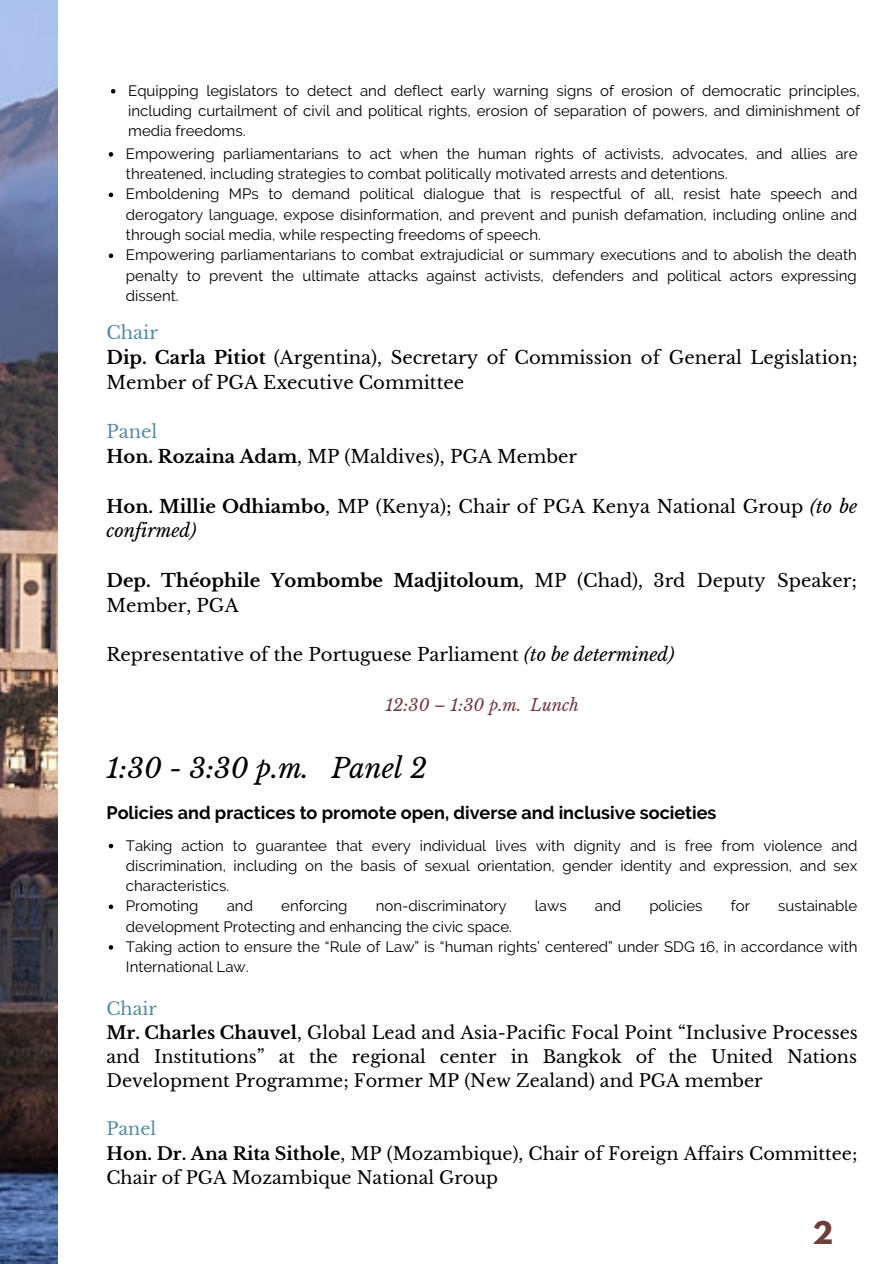
<style>
.page{position:relative;width:894px;height:1264px;background:#fff}
.page>*{position:absolute;margin:0;border:0;box-sizing:border-box;transform-origin:0 0}
.t1{font:700 27.75px "League Spartan";color:#703d3d}
.t2{font:italic 27px "Libre Baskerville";color:#000}
.t3{font:18px/24.8px "Libre Baskerville";color:#000}
.t4{font:700 18px "Raleway";color:#000}
.t5{font:17.55px/24.2px "Libre Baskerville";color:#000}
.t6{font:italic 16.5px "Libre Baskerville";color:#703d3d}
.t7{font:15px/20.2px "Raleway";color:#000}
.s1{color:#568ca6}
.s2{font-weight:700}
.s3{font-style:italic}
</style>
<div class="page">
<img style="left:0;top:0;width:57px;height:1263px">
<svg style="left:109px;top:843px;width:4px;height:5px"></svg>
<svg style="left:109px;top:904px;width:4px;height:5px"></svg>
<svg style="left:109px;top:945px;width:4px;height:4px"></svg>
<svg style="left:109px;top:152px;width:4px;height:5px"></svg>
<svg style="left:109px;top:193px;width:4px;height:4px"></svg>
<svg style="left:109px;top:253px;width:4px;height:5px"></svg>
<svg style="left:111px;top:89px;width:4px;height:4px"></svg>
<p class="t7" style="left:128px;top:80px;width:733px;text-align:justify">Equipping legislators to detect and deflect early warning signs of erosion of democratic principles, including curtailment of civil and political rights, erosion of separation of powers, and diminishment of media freedoms.</p>
<p class="t7" style="left:126px;top:143px;width:733px">Empowering parliamentarians to act when the human rights of activists, advocates, and allies are threatened, including strategies to combat politically motivated arrests and detentions.<br>Emboldening MPs to demand political dialogue that is respectful of all, resist hate speech and derogatory language, expose disinformation, and prevent and punish defamation, including online and through social media, while respecting freedoms of speech.<br>Empowering parliamentarians to combat extrajudicial or summary executions and to abolish the death penalty to prevent the ultimate attacks against activists, defenders and political actors expressing dissent.</p>
<p class="t3" style="left:106px;top:320px;width:752px"><span class="s1">Chair<br></span><span class="s2">Dip. Carla Pitiot</span> (Argentina), Secretary of Commission of General Legislation;<br>Member of PGA Executive Committee</p>
<p class="t3" style="left:106px;top:419px;width:472px"><span class="s1">Panel<br></span><span class="s2">Hon. Rozaina Adam</span>, MP (Maldives), PGA Member</p>
<p class="t3" style="left:106px;top:494px;width:752px"><span class="s2">Hon. Millie Odhiambo</span>, MP (Kenya); Chair of PGA Kenya National Group <span class="s3">(to be confirmed)</span></p>
<p class="t3" style="left:106px;top:568px;width:751px"><span class="s2">Dep. Théophile Yombombe Madjitoloum,</span> MP (Chad), 3rd Deputy Speaker;<br>Member, PGA</p>
<p class="t3" style="left:106px;top:642px;width:569px">Representative of the Portuguese Parliament <span class="s3">(to be determined)</span></p>
<p class="t6" style="left:385px;top:695px;width:195px">12:30 – 1:30 p.m. Lunch</p>
<h2 class="t2" style="left:106px;top:752px;width:322px">1:30 - 3:30 p.m. Panel 2</h2>
<p class="t4" style="left:106px;top:801px;width:611px">Policies and practices to promote open, diverse and inclusive societies</p>
<p class="t7" style="left:126px;top:835px;width:733px">Taking action to guarantee that every individual lives with dignity and is free from violence and discrimination, including on the basis of sexual orientation, gender identity and expression, and sex characteristics.<br>Promoting</p>
<p class="t7" style="left:227px;top:895px;width:28px">and</p>
<p class="t7" style="left:281px;top:895px;width:68px">enforcing</p>
<p class="t7" style="left:375px;top:895px;width:132px">non-discriminatory</p>
<p class="t7" style="left:534px;top:895px;width:33px">laws</p>
<p class="t7" style="left:594px;top:895px;width:28px">and</p>
<p class="t7" style="left:649px;top:895px;width:55px">policies</p>
<p class="t7" style="left:730px;top:895px;width:21px">for</p>
<p class="t7" style="left:777px;top:895px;width:81px">sustainable</p>
<p class="t7" style="left:126px;top:916px;width:732px">development Protecting and enhancing the civic space.<br>Taking action to ensure the “Rule of Law” is “human rights’ centered” under SDG 16, in accordance with<br>International Law.</p>
<p class="t5" style="left:106px;top:996px;width:752px"><span class="s1">Chair<br></span><span class="s2">Mr. Charles Chauvel</span>, Global Lead and Asia-Pacific Focal Point “Inclusive Processes and Institutions” at the regional center in Bangkok of the United Nations Development Programme; Former MP (New Zealand) and PGA member</p>
<p class="t5" style="left:106px;top:1117px;width:752px"><span class="s1">Panel<br></span><span class="s2">Hon. Dr. Ana Rita Sithole</span>, MP (Mozambique), Chair of Foreign Affairs Committee;<br>Chair of PGA Mozambique National Group</p>
<h1 class="t1" style="left:812px;top:1218px;width:22px">2</h1>
</div>
